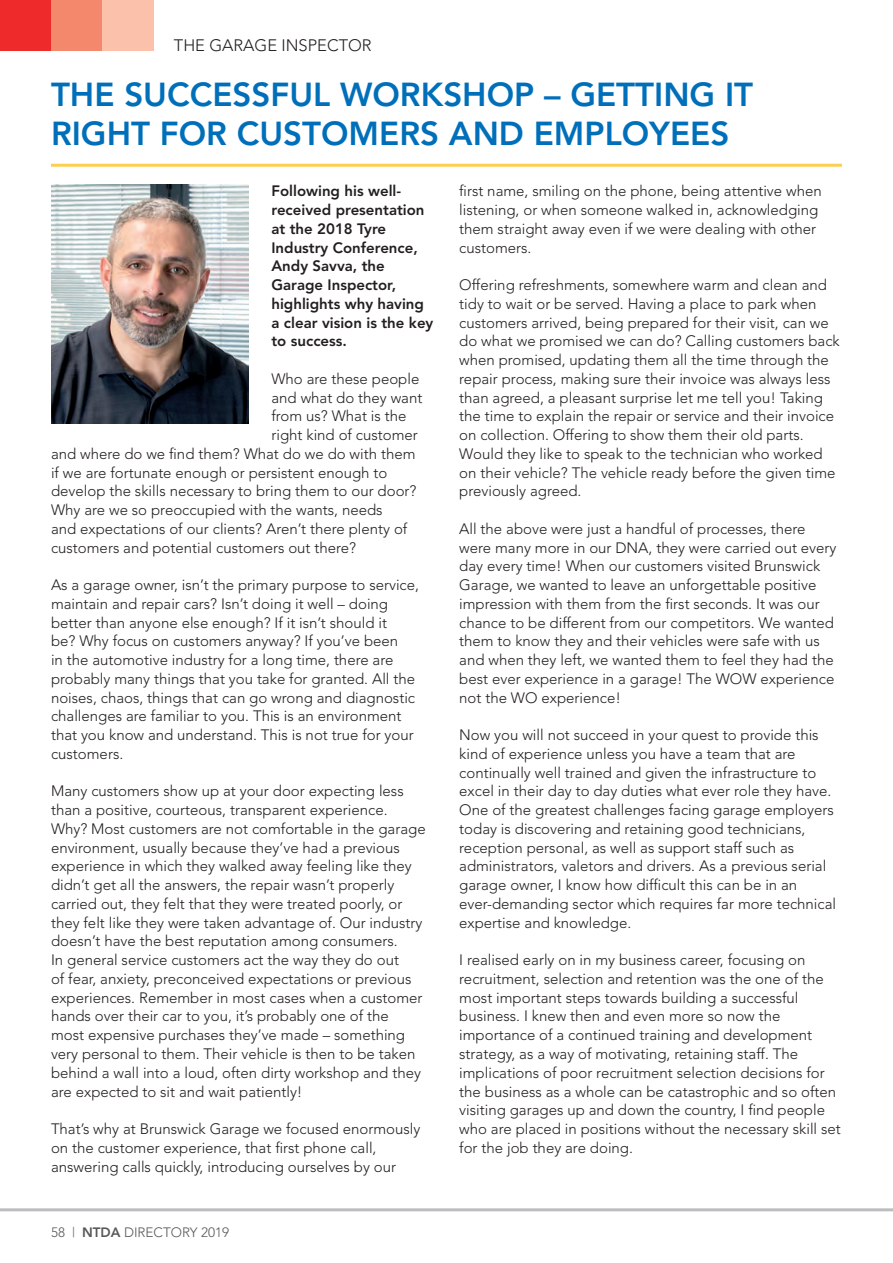
<style>
.page{position:relative;width:893px;height:1263px;background:#fff}
.page>*{position:absolute;margin:0;border:0;box-sizing:border-box;transform-origin:0 0}
.t1{font:800 33px/39.6px "Avenir";color:#006fba}
.t2{font:300 16.5px "Avenir";color:#231f20}
.t3{font:300 15px/18.8px "Avenir";color:#231f20}
.t4{font:800 15px/18.8px "Avenir";color:#231f20}
.t5{font:300 13.5px "Avenir";color:#57585a}
.s1{font-weight:800}
</style>
<div class="page">
<div style="left:0;top:0;width:51px;height:51px;background:#ee2a2b"></div>
<div style="left:51px;top:0;width:51px;height:51px;background:#f4886d"></div>
<div style="left:102px;top:0;width:51px;height:51px;background:#fbc1ab"></div>
<hr style="left:0;top:1208px;width:893px;height:3px;background:#bcbdc0">
<hr style="left:51px;top:164px;width:791px;height:3px;background:#fece51">
<img style="left:51px;top:185px;width:197px;height:239px">
<p class="t2" style="left:174px;top:35px;width:199px">THE GARAGE INSPECTOR</p>
<h1 class="t1" style="left:51px;top:75px;width:704px">THE SUCCESSFUL WORKSHOP – GETTING IT<br>RIGHT FOR CUSTOMERS AND EMPLOYEES</h1>
<p class="t4" style="left:271px;top:182px;width:163px">Following his well&shy;received presentation at the 2018 Tyre<br>Industry Conference,<br>Andy Savva, the<br>Garage Inspector, highlights why having a clear vision is the key to success.</p>
<p class="t3" style="left:271px;top:369px;width:149px">Who are these people</p>
<p class="t3" style="left:271px;top:388px;width:152px">and what do they want</p>
<p class="t3" style="left:271px;top:407px;width:137px">from us? What is the</p>
<p class="t3" style="left:271px;top:426px;width:148px">right kind of customer</p>
<p class="t3" style="left:51px;top:444px;width:366px">and where do we find them? What do we do with them</p>
<p class="t3" style="left:51px;top:463px;width:338px">if we are fortunate enough or persistent enough to</p>
<p class="t3" style="left:51px;top:482px;width:367px">develop the skills necessary to bring them to our door?</p>
<p class="t3" style="left:51px;top:501px;width:333px">Why are we so preoccupied with the wants, needs</p>
<p class="t3" style="left:51px;top:519px;width:358px">and expectations of our clients? Aren’t there plenty of</p>
<p class="t3" style="left:51px;top:538px;width:307px">customers and potential customers out there?</p>
<p class="t3" style="left:51px;top:576px;width:370px">As a garage owner, isn’t the primary purpose to service, maintain and repair cars? Isn’t doing it well – doing better than anyone else enough? If it isn’t should it<br>be? Why focus on customers anyway? If you’ve been<br>in the automotive industry for a long time, there are probably many things that you take for granted. All the noises, chaos, things that can go wrong and diagnostic challenges are familiar to you. This is an environment that you know and understand. This is not true for your customers.</p>
<p class="t3" style="left:51px;top:782px;width:376px">Many customers show up at your door expecting less than a positive, courteous, transparent experience.<br>Why? Most customers are not comfortable in the garage environment, usually because they’ve had a previous experience in which they walked away feeling like they didn’t get all the answers, the repair wasn’t properly carried out, they felt that they were treated poorly, or they felt like they were taken advantage of. Our industry doesn’t have the best reputation among consumers.<br>In general service customers act the way they do out<br>of fear, anxiety, preconceived expectations or previous experiences. Remember in most cases when a customer hands over their car to you, it’s probably one of the<br>most expensive purchases they’ve made – something very personal to them. Their vehicle is then to be taken behind a wall into a loud, often dirty workshop and they are expected to sit and wait patiently!</p>
<p class="t3" style="left:51px;top:1119px;width:371px">That’s why at Brunswick Garage we focused enormously on the customer experience, that first phone call, answering calls quickly, introducing ourselves by our</p>
<p class="t3" style="left:459px;top:182px;width:364px">first name, smiling on the phone, being attentive when listening, or when someone walked in, acknowledging them straight away even if we were dealing with other customers.</p>
<p class="t3" style="left:459px;top:276px;width:382px">Offering refreshments, somewhere warm and clean and tidy to wait or be served. Having a place to park when customers arrived, being prepared for their visit, can we do what we promised we can do? Calling customers back when promised, updating them all the time through the repair process, making sure their invoice was always less than agreed, a pleasant surprise let me tell you! Taking the time to explain the repair or service and their invoice on collection. Offering to show them their old parts.<br>Would they like to speak to the technician who worked on their vehicle? The vehicle ready before the given time previously agreed.</p>
<p class="t3" style="left:459px;top:519px;width:379px">All the above were just a handful of processes, there were many more in our DNA, they were carried out every day every time! When our customers visited Brunswick Garage, we wanted to leave an unforgettable positive impression with them from the first seconds. It was our chance to be different from our competitors. We wanted them to know they and their vehicles were safe with us and when they left, we wanted them to feel they had the best ever experience in a garage! The WOW experience not the WO experience!</p>
<p class="t3" style="left:459px;top:726px;width:378px">Now you will not succeed in your quest to provide this kind of experience unless you have a team that are continually well trained and given the infrastructure to excel in their day to day duties what ever role they have.<br>One of the greatest challenges facing garage employers today is discovering and retaining good technicians, reception personal, as well as support staff such as administrators, valetors and drivers. As a previous serial garage owner, I know how difficult this can be in an ever-demanding sector which requires far more technical expertise and knowledge.</p>
<p class="t3" style="left:459px;top:951px;width:383px">I realised early on in my business career, focusing on recruitment, selection and retention was the one of the most important steps towards building a successful business. I knew then and even more so now the importance of a continued training and development strategy, as a way of motivating, retaining staff. The implications of poor recruitment selection decisions for the business as a whole can be catastrophic and so often visiting garages up and down the country, I find people who are placed in positions without the necessary skill set for the job they are doing.</p>
<p class="t5" style="left:51px;top:1224px;width:180px">58 | <span class="s1">NTDA</span> DIRECTORY 2019</p>
</div>
